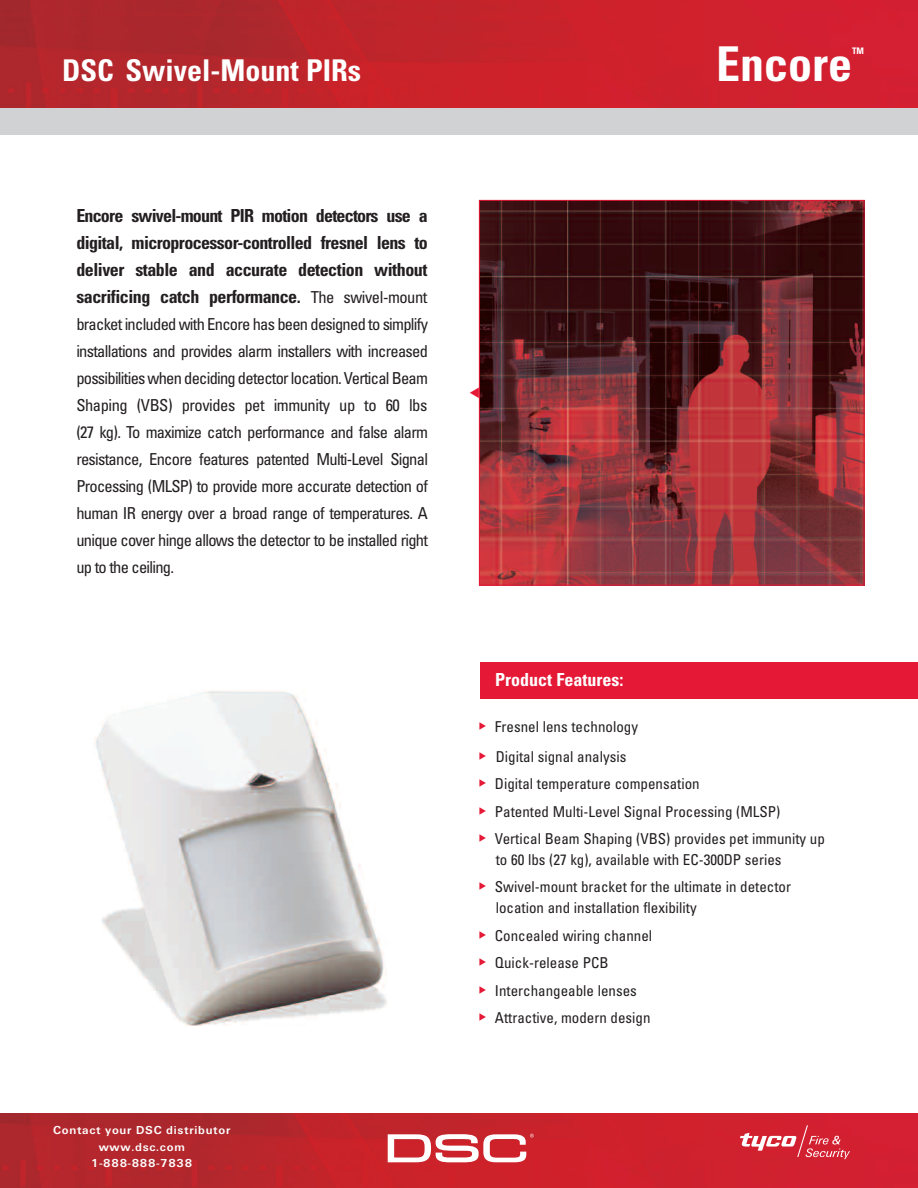
<style>
.page{position:relative;width:918px;height:1188px;background:#fff}
.page>*{position:absolute;margin:0;border:0;box-sizing:border-box;transform-origin:0 0}
.t1{font:700 condensed 48px "Univers";color:#fff}
.t2{font:700 condensed 30px "Univers";color:#fff}
.t3{font:700 condensed 18px/27px "Univers";letter-spacing:-.025em;color:#231f20;text-align:justify}
.t4{font:700 condensed 18px "Univers";color:#fff}
.t5{font:condensed 16.5px/27px "Univers";letter-spacing:-.045em;color:#231f20;text-align:justify}
.t6{font:condensed 15px/27.5px "Univers";color:#231f20}
.t7{font:700 12px/16.5px "U65 Univers";letter-spacing:.06em;color:#fff;text-align:center}
.t8{font:700 condensed 9px "Univers";color:#fff}
.s1{font-weight:400;font-size:16.5px}
</style>
<div class="page">
<div style="left:480px;top:662px;width:438px;height:36px;background:#e51836"></div>
<img style="left:95px;top:691px;width:292px;height:335px">
<img style="left:0;top:0;width:918px;height:108px">
<img style="left:0;top:1114px;width:918px;height:74px">
<div style="left:0;top:108px;width:918px;height:27px;background:#d1d2d4"></div>
<svg style="left:740px;top:1125px;width:110px;height:34px;background:#d94552"></svg>
<svg style="left:388px;top:1134px;width:146px;height:28px"></svg>
<img style="left:481px;top:202px;width:381px;height:381px">
<div style="left:479px;top:200px;width:385px;height:385px;border:1px solid #e51836"></div>
<h2 class="t2" style="left:62px;top:60px;width:301px">DSC Swivel-Mount PIRs</h2>
<p class="t3" style="left:76px;top:204px;width:353px">Encore swivel-mount PIR motion detectors use a digital, microprocessor-controlled fresnel lens to deliver stable and accurate detection without sacrificing catch performance. <span class="s1">The swivel-mount</span></p>
<p class="t5" style="left:76px;top:312px;width:353px">bracket included with Encore has been designed to simplify installations and provides alarm installers with increased possibilities when deciding detector location. Vertical Beam Shaping (VBS) provides pet immunity up to 60 lbs (27 kg). To maximize catch performance and false alarm resistance, Encore features patented Multi-Level Signal Processing (MLSP) to provide more accurate detection of human IR energy over a broad range of temperatures. A unique cover hinge allows the detector to be installed right up to the ceiling.</p>
<p class="t7" style="left:53px;top:1123px;width:179px">Contact your DSC distributor www.dsc.com<br>1-888-888-7838</p>
<h1 class="t1" style="left:716px;top:47px;width:137px">Encore</h1>
<p class="t8" style="left:852px;top:48px;width:13px">TM</p>
<p class="t4" style="left:495px;top:673px;width:130px">Product Features:</p>
<p class="t6" style="left:495px;top:712px;width:145px;line-height:30px">Fresnel lens technology<br>Digital signal analysis</p>
<p class="t6" style="left:495px;top:771px;width:332px">Digital temperature compensation<br>Patented Multi-Level Signal Processing (MLSP)<br>Vertical Beam Shaping (VBS) provides pet immunity up</p>
<p class="t6" style="left:495px;top:847px;width:298px">to 60 lbs (27 kg), available with EC-300DP series<br>Swivel-mount bracket for the ultimate in detector</p>
<p class="t6" style="left:495px;top:896px;width:203px">location and installation flexibility<br>Concealed wiring channel<br>Quick-release PCB<br>Interchangeable lenses<br>Attractive, modern design</p>
</div>
